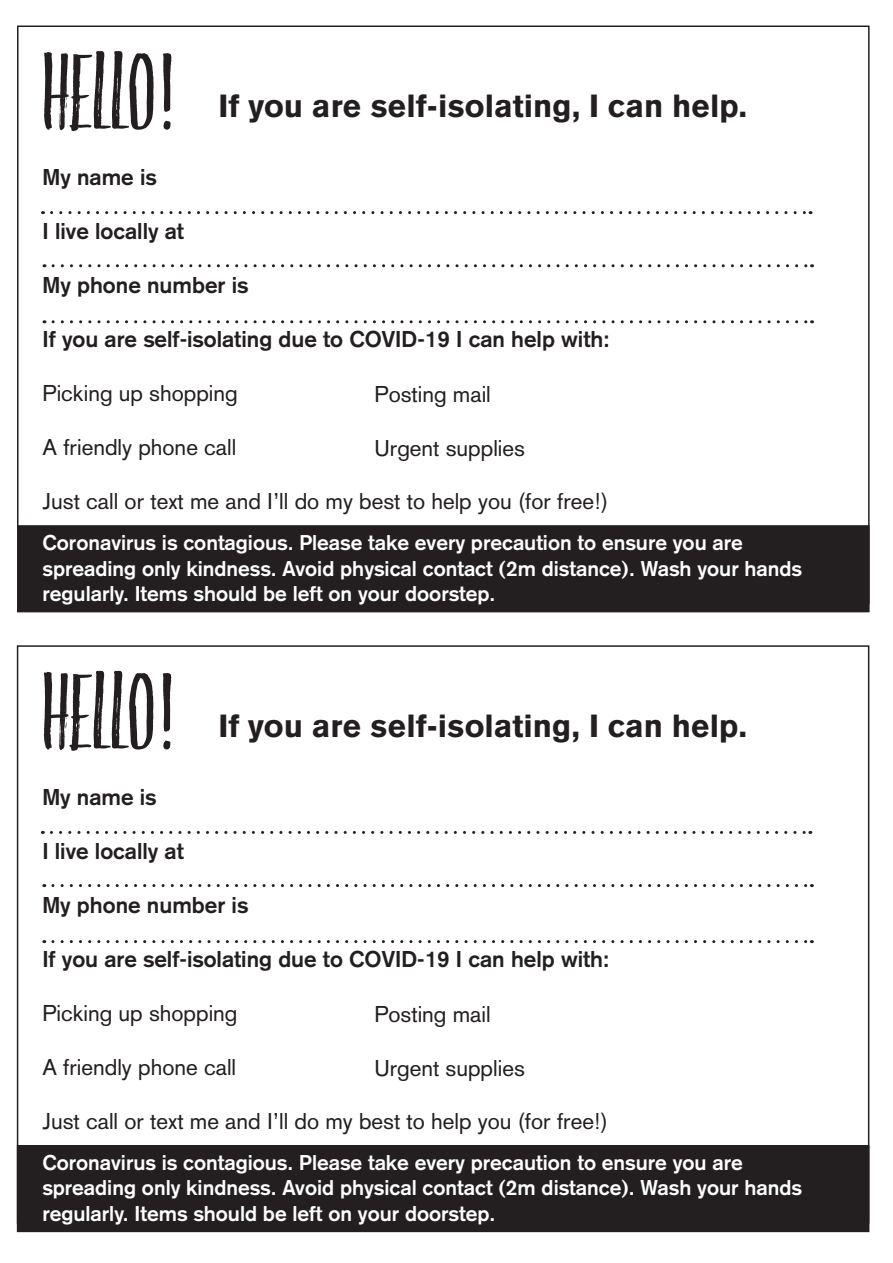
<style>
.page{position:relative;width:893px;height:1263px;background:#fff}
.page>*{position:absolute;margin:0;border:0;box-sizing:border-box;transform-origin:0 0}
.t1{font:75px "Faith And Glory Two";color:#231f20}
.t2{font:900 31.5px "Akzidenz Grotesk";color:#231f20}
.t3{font:22.5px "Akzidenz Grotesk";color:#231f20}
.t4{font:700 22.5px "Akzidenz Grotesk";color:#231f20}
.t5{font:700 21px/25.2px "Akzidenz Grotesk";color:#fff}
</style>
<div class="page">
<div style="left:18px;top:526px;width:851px;height:86px;background:#231f20"></div>
<div style="left:17px;top:525px;width:853px;height:87px;border:2px solid #231f20"></div>
<svg style="left:52px;top:211px;width:759px;height:3px"></svg>
<svg style="left:53px;top:264px;width:760px;height:3px"></svg>
<svg style="left:53px;top:320px;width:760px;height:3px"></svg>
<div style="left:18px;top:1146px;width:851px;height:85px;background:#231f20"></div>
<div style="left:17px;top:1145px;width:852px;height:87px;border:2px solid #231f20"></div>
<svg style="left:51px;top:831px;width:760px;height:3px"></svg>
<svg style="left:53px;top:884px;width:759px;height:3px"></svg>
<svg style="left:53px;top:940px;width:759px;height:3px"></svg>
<p class="t1" style="left:43px;top:37px;width:130px">HELLO!</p>
<p class="t2" style="left:219px;top:87px;width:530px">If you are self-isolating, I can help.</p>
<p class="t4" style="left:43px;top:164px;width:116px">My name is</p>
<p class="t4" style="left:43px;top:218px;width:143px">I live locally at</p>
<p class="t4" style="left:43px;top:272px;width:207px">My phone number is</p>
<p class="t4" style="left:43px;top:326px;width:569px">If you are self-isolating due to COVID-19 I can help with:</p>
<p class="t3" style="left:43px;top:380px;width:197px">Picking up shopping</p>
<p class="t3" style="left:43px;top:434px;width:195px">A friendly phone call</p>
<p class="t3" style="left:43px;top:488px;width:567px">Just call or text me and I’ll do my best to help you (for free!)</p>
<p class="t3" style="left:375px;top:381px;width:118px">Posting mail</p>
<p class="t3" style="left:375px;top:435px;width:152px">Urgent supplies</p>
<p class="t5" style="left:43px;top:530px;width:761px">Coronavirus is contagious. Please take every precaution to ensure you are spreading only kindness. Avoid physical contact (2m distance). Wash your hands regularly. Items should be left on your doorstep.</p>
<p class="t1" style="left:42px;top:657px;width:130px">HELLO!</p>
<p class="t2" style="left:218px;top:707px;width:530px">If you are self-isolating, I can help.</p>
<p class="t4" style="left:42px;top:784px;width:116px">My name is</p>
<p class="t4" style="left:42px;top:838px;width:143px">I live locally at</p>
<p class="t4" style="left:42px;top:892px;width:207px">My phone number is</p>
<p class="t4" style="left:42px;top:946px;width:569px">If you are self-isolating due to COVID-19 I can help with:</p>
<p class="t3" style="left:42px;top:1000px;width:197px">Picking up shopping</p>
<p class="t3" style="left:42px;top:1054px;width:195px">A friendly phone call</p>
<p class="t3" style="left:42px;top:1108px;width:567px">Just call or text me and I’ll do my best to help you (for free!)</p>
<p class="t3" style="left:374px;top:1001px;width:118px">Posting mail</p>
<p class="t3" style="left:374px;top:1055px;width:152px">Urgent supplies</p>
<p class="t5" style="left:42px;top:1150px;width:761px">Coronavirus is contagious. Please take every precaution to ensure you are spreading only kindness. Avoid physical contact (2m distance). Wash your hands regularly. Items should be left on your doorstep.</p>
</div>
